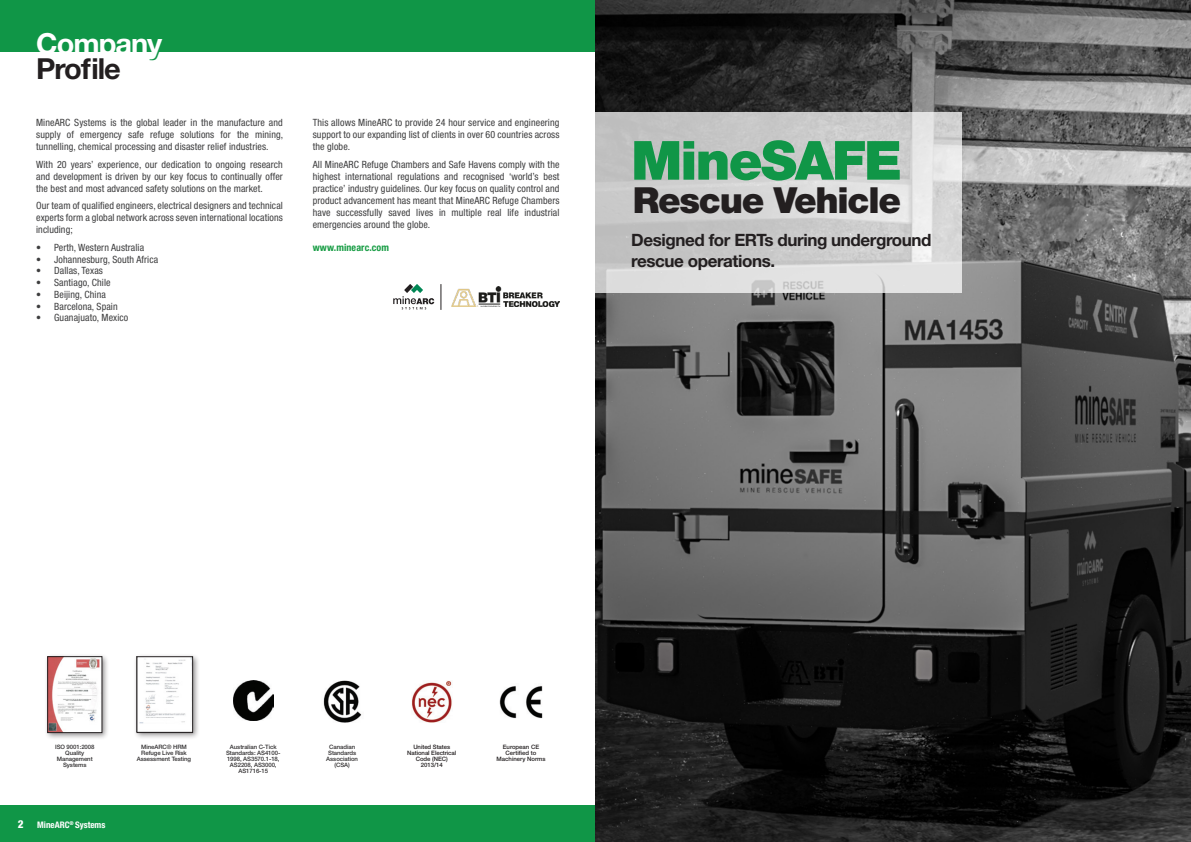
<style>
.page{position:relative;width:1191px;height:842px;background:#fff}
.page>*{position:absolute;margin:0;border:0;box-sizing:border-box;transform-origin:0 0}
.t1{font:900 54px "Helvetica Neue LT Std";letter-spacing:-.035em;color:#109647}
.t2{font:900 36px "Helvetica Neue LT Std";letter-spacing:-.035em;color:#231f20}
.t3{font:700 29px "Helvetica Neue LT Std";letter-spacing:-.035em;color:#fff}
.t4{font:700 29px "Helvetica Neue LT Std";letter-spacing:-.035em;color:#231f20}
.t5{font:700 17px/20.4px "Helvetica Neue LT Std";letter-spacing:-.025em;color:#231f20}
.t6{font:condensed 10px/12px "Helvetica Neue LT Std";letter-spacing:.01em;color:#3e3e3f;text-align:justify}
.t7{font:700 condensed 10px "Helvetica Neue LT Std";letter-spacing:.01em;color:#169c43}
.t8{font:700 condensed 9px "Helvetica Neue LT Std";color:#fff}
.t9{font:500 6px/6px "Helvetica Neue LT Std";letter-spacing:-.01em;color:#312f30;text-align:center}
.t10{font:500 6px/6px "Helvetica Neue LT Std";letter-spacing:-.01em;color:#231f20;text-align:center}
.s1{font-weight:800;font-size:11px}
</style>
<div class="page">
<div style="left:0;top:805px;width:595px;height:37px;background:#109647"></div>
<div style="left:0;top:0;width:595px;height:52px;background:#109647"></div>
<div style="left:133px;top:653px;width:67px;height:87px;background:#231f20;opacity:.5"></div>
<img style="left:139px;top:658px;width:52px;height:73px">
<div style="left:137px;top:656px;width:56px;height:77px;border:1px solid #231f20"></div>
<img style="left:233px;top:680px;width:41px;height:41px">
<img style="left:323px;top:680px;width:39px;height:42px">
<div style="left:44px;top:653px;width:66px;height:87px;background:#231f20;opacity:.5"></div>
<img style="left:50px;top:658px;width:50px;height:73px">
<div style="left:48px;top:656px;width:54px;height:77px;border:1px solid #231f20"></div>
<img style="left:412px;top:681px;width:40px;height:41px">
<img style="left:499px;top:685px;width:44px;height:34px">
<svg style="left:393px;top:284px;width:41px;height:25px"></svg>
<svg style="left:440px;top:284px;width:1px;height:26px"></svg>
<img style="left:451px;top:286px;width:108px;height:20px">
<img style="left:595px;top:0;width:596px;height:842px">
<svg style="left:595px;top:113px;width:367px;height:180px;background:#d0d0d0"></svg>
<p class="t3" style="left:36px;top:26px;width:128px">Company</p>
<p class="t4" style="left:36px;top:51px;width:86px">Profile</p>
<p class="t6" style="left:36px;top:117px;width:248px">MineARC Systems is the global leader in the manufacture and supply of emergency safe refuge solutions for the mining, tunnelling, chemical processing and disaster relief industries.</p>
<p class="t6" style="left:36px;top:158px;width:248px">With 20 years’ experience, our dedication to ongoing research and development is driven by our key focus to continually offer the best and most advanced safety solutions on the market.</p>
<p class="t6" style="left:36px;top:200px;width:248px">Our team of qualified engineers, electrical designers and technical experts form a global network across seven international locations including;</p>
<p class="t6" style="left:36px;top:242px;width:110px">• Perth, Western Australia</p>
<p class="t6" style="left:36px;top:253px;width:123px">• Johannesburg, South Africa</p>
<p class="t6" style="left:36px;top:265px;width:68px">• Dallas, Texas</p>
<p class="t6" style="left:36px;top:277px;width:76px">• Santiago, Chile</p>
<p class="t6" style="left:36px;top:288px;width:71px">• Beijing, China</p>
<p class="t6" style="left:36px;top:300px;width:83px">• Barcelona, Spain</p>
<p class="t6" style="left:36px;top:312px;width:94px">• Guanajuato, Mexico</p>
<p class="t6" style="left:313px;top:117px;width:248px">This allows MineARC to provide 24 hour service and engineering support to our expanding list of clients in over 60 countries across the globe.</p>
<p class="t6" style="left:313px;top:158px;width:248px">All MineARC Refuge Chambers and Safe Havens comply with the highest international regulations and recognised ‘world’s best practice’ industry guidelines. Our key focus on quality control and product advancement has meant that MineARC Refuge Chambers have successfully saved lives in multiple real life industrial emergencies around the globe.</p>
<p class="t7" style="left:313px;top:242px;width:78px">www.minearc.com</p>
<p class="t1" style="left:631px;top:128px;width:272px">MineSAFE</p>
<p class="t2" style="left:632px;top:178px;width:270px">Rescue Vehicle</p>
<p class="t5" style="left:631px;top:230px;width:302px">Designed for ERTs during underground rescue operations.</p>
<p class="t9" style="left:55px;top:744px;width:41px">ISO 9001:2008<br>Quality<br>Management<br>Systems</p>
<p class="t9" style="left:137px;top:744px;width:56px">MineARC® HRM<br>Refuge Live Risk<br>Assessment Testing</p>
<p class="t9" style="left:328px;top:744px;width:29px;text-align:left">Canadian<br>Standards</p>
<p class="t9" style="left:226px;top:744px;width:56px">Australian C-Tick<br>Standards: AS4100-<br>1998, AS3570.1-18,<br>AS2208, AS3000,<br>AS1716-15</p>
<p class="t9" style="left:326px;top:756px;width:33px">Association</p>
<p class="t9" style="left:334px;top:762px;width:17px">(CSA)</p>
<p class="t8" style="left:18px;top:819px;width:89px"><span class="s1">2</span> MineARC<sup>®</sup> Systems</p>
<p class="t10" style="left:407px;top:744px;width:51px">United States<br>National Electrical<br>Code (NEC)<br>2013/14</p>
<p class="t10" style="left:496px;top:744px;width:50px">European CE<br>Certified to<br>Machinery Norms</p>
</div>
